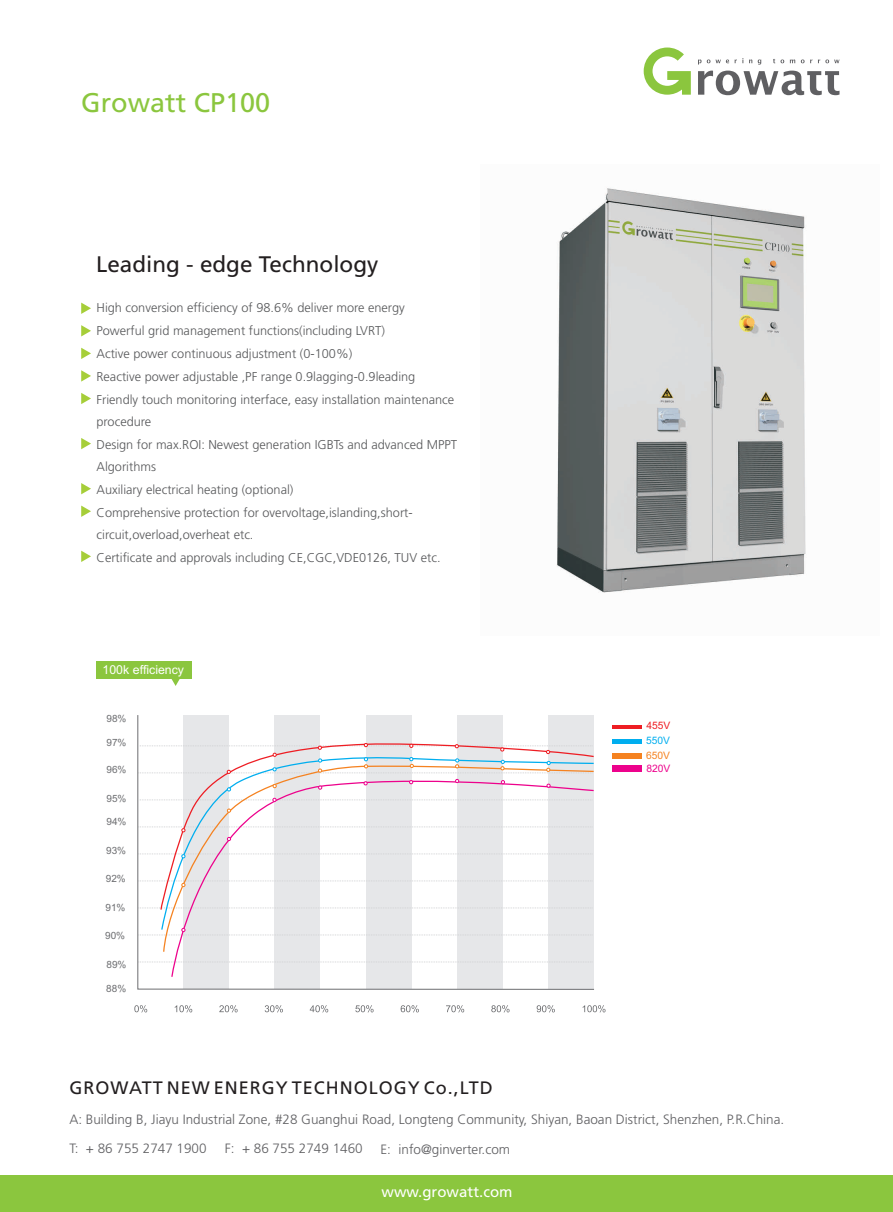
<style>
.page{position:relative;width:893px;height:1212px;background:#fff}
.page>*{position:absolute;margin:0;border:0;box-sizing:border-box;transform-origin:0 0}
.t1{font:27px "True Frutiger Roman";color:#8bc63e}
.t2{font:22.5px "True Frutiger Roman";color:#231f20}
.t3{font:18px "True Frutiger Roman";letter-spacing:.055em;color:#231f20}
.t4{font:15px "True Frutiger Roman";color:#fff}
.t5{font:300 13.5px/29.2px "True Frutiger";color:#5f5f62}
.t6{font:300 12.75px/22.8px "True Frutiger";color:#57585a}
.t7{font:12.3px "Arial";color:#fff}
.t8{font:10.2px "Arial";color:#ee1d23}
.t9{font:10.2px "Arial";color:#00aeef}
.t10{font:10.2px "Arial";color:#ed028c}
.t11{font:10.2px "Arial";color:#f58220}
.t12{font:10.05px "Arial";color:#6c6d70}
</style>
<div class="page">
<svg style="left:698px;top:60px;width:3px;height:5px"></svg>
<svg style="left:707px;top:60px;width:22px;height:3px"></svg>
<svg style="left:758px;top:60px;width:3px;height:5px"></svg>
<svg style="left:773px;top:59px;width:11px;height:4px"></svg>
<svg style="left:801px;top:60px;width:11px;height:3px"></svg>
<svg style="left:818px;top:60px;width:21px;height:3px"></svg>
<svg style="left:698px;top:71px;width:141px;height:24px"></svg>
<svg style="left:644px;top:48px;width:47px;height:47px"></svg>
<div style="left:0;top:1175px;width:893px;height:37px;background:#8bc63e"></div>
<img style="left:557px;top:188px;width:249px;height:405px">
<svg style="left:81px;top:303px;width:10px;height:11px"></svg>
<svg style="left:81px;top:325px;width:10px;height:11px"></svg>
<svg style="left:81px;top:348px;width:10px;height:11px"></svg>
<svg style="left:81px;top:370px;width:10px;height:12px"></svg>
<svg style="left:81px;top:393px;width:10px;height:11px"></svg>
<svg style="left:81px;top:438px;width:10px;height:11px"></svg>
<svg style="left:81px;top:483px;width:10px;height:11px"></svg>
<svg style="left:81px;top:551px;width:10px;height:11px"></svg>
<svg style="left:81px;top:505px;width:10px;height:12px"></svg>
<div style="left:96px;top:661px;width:96px;height:18px;background:#8bc63e"></div>
<svg style="left:171px;top:679px;width:9px;height:7px"></svg>
<div style="left:612px;top:766px;width:30px;height:6px;background:#ed028c"></div>
<div style="left:612px;top:753px;width:30px;height:6px;background:#f58220"></div>
<div style="left:612px;top:739px;width:30px;height:5px;background:#00aeef"></div>
<hr style="left:612px;top:725px;width:30px;height:3px;background:#ee1d23">
<svg style="left:134px;top:1005px;width:13px;height:7px"></svg>
<svg style="left:175px;top:1005px;width:17px;height:7px"></svg>
<svg style="left:219px;top:1005px;width:19px;height:7px"></svg>
<svg style="left:265px;top:1005px;width:18px;height:7px"></svg>
<svg style="left:310px;top:1005px;width:18px;height:7px"></svg>
<svg style="left:355px;top:1005px;width:19px;height:7px"></svg>
<svg style="left:401px;top:1005px;width:18px;height:7px"></svg>
<svg style="left:446px;top:1005px;width:18px;height:7px"></svg>
<svg style="left:491px;top:1005px;width:18px;height:7px"></svg>
<svg style="left:537px;top:1005px;width:18px;height:7px"></svg>
<svg style="left:583px;top:1005px;width:22px;height:7px"></svg>
<svg style="left:137px;top:715px;width:457px;height:275px"></svg>
<svg style="left:170px;top:953px;width:424px;height:25px"></svg>
<svg style="left:138px;top:798px;width:22px;height:4px"></svg>
<svg style="left:162px;top:931px;width:432px;height:22px"></svg>
<svg style="left:138px;top:880px;width:22px;height:7px"></svg>
<svg style="left:138px;top:826px;width:22px;height:15px"></svg>
<svg style="left:160px;top:755px;width:434px;height:176px"></svg>
<svg style="left:138px;top:853px;width:455px;height:5px"></svg>
<svg style="left:138px;top:743px;width:455px;height:48px"></svg>
<svg style="left:138px;top:928px;width:455px;height:7px"></svg>
<h1 class="t1" style="left:81px;top:87px;width:191px">Growatt CP100</h1>
<h2 class="t2" style="left:96px;top:251px;width:284px">Leading - edge Technology</h2>
<p class="t6" style="left:97px;top:296px;width:362px">High conversion efficiency of 98.6% deliver more energy<br>Powerful grid management functions(including LVRT)<br>Active power continuous adjustment (0-100%)<br>Reactive power adjustable ,PF range 0.9lagging-0.9leading Friendly touch monitoring interface, easy installation maintenance procedure<br>Design for max.ROI: Newest generation IGBTs and advanced MPPT Algorithms<br>Auxiliary electrical heating (optional)<br>Comprehensive protection for overvoltage,islanding,short&shy;circuit,overload,overheat etc.<br>Certificate and approvals including CE,CGC,VDE0126, TUV etc.</p>
<p class="t7" style="left:103px;top:665px;width:83px">100k efficiency</p>
<p class="t12" style="left:107px;top:714px;width:22px">98%</p>
<p class="t12" style="left:107px;top:738px;width:22px">97%</p>
<p class="t12" style="left:107px;top:765px;width:22px">96%</p>
<p class="t12" style="left:107px;top:794px;width:22px">95%</p>
<p class="t12" style="left:107px;top:818px;width:22px">94%</p>
<p class="t12" style="left:106px;top:846px;width:22px">93%</p>
<p class="t12" style="left:106px;top:875px;width:22px">92%</p>
<p class="t12" style="left:105px;top:903px;width:22px">91%</p>
<p class="t12" style="left:105px;top:932px;width:22px">90%</p>
<p class="t12" style="left:107px;top:961px;width:22px">89%</p>
<p class="t12" style="left:106px;top:984px;width:22px">88%</p>
<p class="t8" style="left:646px;top:721px;width:25px">455V</p>
<p class="t9" style="left:646px;top:736px;width:25px">550V</p>
<p class="t10" style="left:646px;top:765px;width:25px">820V</p>
<p class="t11" style="left:646px;top:751px;width:25px">650V</p>
<h3 class="t3" style="left:69px;top:1077px;width:425px">GROWATT NEW ENERGY TECHNOLOGY Co.,LTD</h3>
<p class="t5" style="left:69px;top:1105px;width:716px">A: Building B, Jiayu Industrial Zone, #28 Guanghui Road, Longteng Community, Shiyan, Baoan District, Shenzhen, P.R.China.<br>T: + 86 755 2747 1900</p>
<p class="t5" style="left:225px;top:1134px;width:139px">F: + 86 755 2749 1460</p>
<p class="t5" style="left:380px;top:1135px;width:131px">E: info@ginverter.com</p>
<p class="t4" style="left:382px;top:1183px;width:132px">www.growatt.com</p>
</div>
